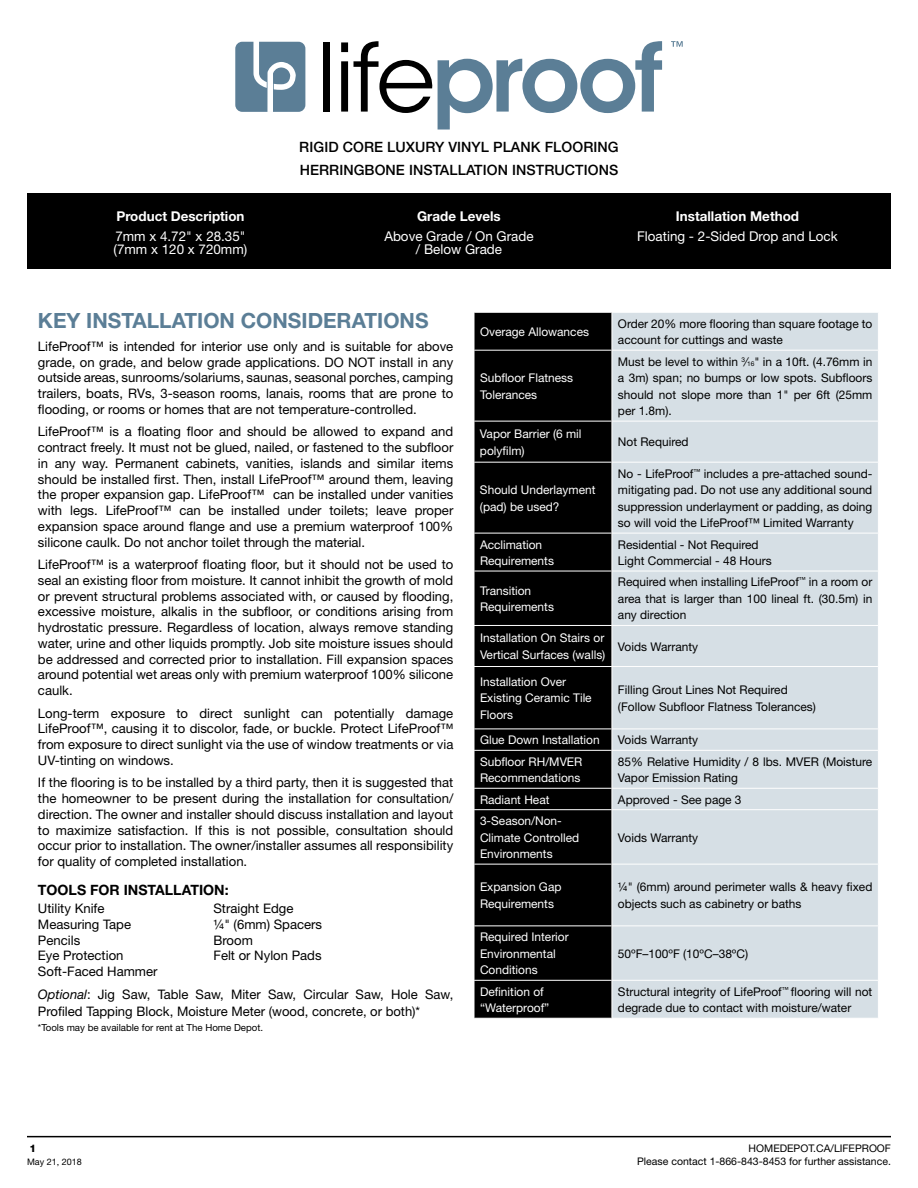
<style>
.page{position:relative;width:918px;height:1188px;background:#fff}
.page>*{position:absolute;margin:0;border:0;box-sizing:border-box;transform-origin:0 0}
.t1{font:700 21px "Helvetica Neue";color:#5b7e96}
.t2{font:500 14.25px/23.9px "Helvetica Neue";letter-spacing:.005em;color:#000}
.t3{font:700 14.25px "Helvetica Neue";color:#000}
.t4{font:13.5px/13.5px "Helvetica Neue";color:#fff}
.t5{font:700 13.5px "Helvetica Neue";color:#fff}
.t6{font:13.2px/15.8px "Helvetica Neue";color:#000;text-align:justify}
.t7{font:12px/16.5px "Helvetica Neue";color:#000}
.t8{font:12px/16.5px "Helvetica Neue";color:#fff}
.t9{font:10.5px "Helvetica Neue";color:#000}
.t10{font:800 10.5px "Helvetica Neue";color:#000}
.t11{font:9.75px "Helvetica Neue";color:#000}
.t12{font:9px "Helvetica Neue";color:#000}
.s1{font-style:italic}
.s2{font-size:6.6px}
</style>
<div class="page">
<hr style="left:27px;top:1136px;width:864px;height:1px;background:#000">
<svg style="left:671px;top:41px;width:12px;height:6px"></svg>
<svg style="left:235px;top:42px;width:70px;height:70px;background:#7794a8"></svg>
<div style="left:323px;top:42px;width:7px;height:70px;background:#000"></div>
<svg style="left:341px;top:41px;width:321px;height:89px"></svg>
<div style="left:27px;top:193px;width:864px;height:76px;background:#000"></div>
<div style="left:475px;top:313px;width:137px;height:705px;background:#000"></div>
<div style="left:613px;top:313px;width:265px;height:705px;background:#d6dfe5"></div>
<hr style="left:474px;top:350px;width:138px;height:1px;background:#fff">
<hr style="left:612px;top:350px;width:267px;height:1px;background:#fff">
<hr style="left:474px;top:421px;width:138px;height:1px;background:#fff">
<hr style="left:612px;top:421px;width:267px;height:1px;background:#fff">
<hr style="left:474px;top:462px;width:138px;height:1px;background:#fff">
<hr style="left:612px;top:462px;width:267px;height:1px;background:#fff">
<hr style="left:474px;top:533px;width:138px;height:1px;background:#fff">
<hr style="left:612px;top:533px;width:267px;height:1px;background:#fff">
<hr style="left:474px;top:571px;width:138px;height:1px;background:#fff">
<hr style="left:612px;top:571px;width:267px;height:1px;background:#fff">
<hr style="left:474px;top:625px;width:138px;height:1px;background:#fff">
<hr style="left:612px;top:625px;width:267px;height:1px;background:#fff">
<hr style="left:474px;top:666px;width:138px;height:1px;background:#fff">
<hr style="left:612px;top:666px;width:267px;height:1px;background:#fff">
<hr style="left:474px;top:729px;width:138px;height:1px;background:#fff">
<svg style="left:474px;top:729px;width:1px;height:21px"></svg>
<hr style="left:612px;top:729px;width:267px;height:1px;background:#fff">
<svg style="left:612px;top:729px;width:1px;height:21px"></svg>
<hr style="left:474px;top:750px;width:138px;height:1px;background:#fff">
<hr style="left:612px;top:750px;width:267px;height:1px;background:#fff">
<hr style="left:474px;top:788px;width:138px;height:1px;background:#fff">
<svg style="left:474px;top:789px;width:1px;height:20px"></svg>
<hr style="left:612px;top:788px;width:267px;height:1px;background:#fff">
<svg style="left:612px;top:789px;width:1px;height:20px"></svg>
<hr style="left:474px;top:809px;width:138px;height:1px;background:#fff">
<hr style="left:612px;top:809px;width:267px;height:1px;background:#fff">
<hr style="left:474px;top:864px;width:138px;height:1px;background:#fff">
<hr style="left:612px;top:864px;width:267px;height:1px;background:#fff">
<hr style="left:474px;top:925px;width:138px;height:1px;background:#fff">
<hr style="left:612px;top:925px;width:267px;height:1px;background:#fff">
<hr style="left:474px;top:980px;width:138px;height:1px;background:#fff">
<hr style="left:612px;top:980px;width:267px;height:1px;background:#fff">
<p class="t5" style="left:116px;top:207px;width:130px">Product Description</p>
<p class="t4" style="left:114px;top:229px;width:135px">7mm x 4.72" x 28.35" (7mm x 120 x 720mm)</p>
<p class="t2" style="left:299px;top:135px;width:321px">RIGID CORE LUXURY VINYL PLANK FLOORING<br>HERRINGBONE INSTALLATION INSTRUCTIONS</p>
<p class="t5" style="left:417px;top:207px;width:85px">Grade Levels</p>
<p class="t4" style="left:384px;top:229px;width:151px;text-align:center">Above Grade / On Grade / Below Grade</p>
<p class="t5" style="left:676px;top:207px;width:125px">Installation Method</p>
<p class="t4" style="left:637px;top:229px;width:202px">Floating - 2-Sided Drop and Lock</p>
<h1 class="t1" style="left:38px;top:308px;width:392px">KEY INSTALLATION CONSIDERATIONS</h1>
<p class="t6" style="left:38px;top:338px;width:417px">LifeProof™ is intended for interior use only and is suitable for above grade, on grade, and below grade applications. DO NOT install in any outside areas, sunrooms/solariums, saunas, seasonal porches, camping trailers, boats, RVs, 3-season rooms, lanais, rooms that are prone to flooding, or rooms or homes that are not temperature-controlled.</p>
<p class="t6" style="left:38px;top:424px;width:417px">LifeProof™ is a floating floor and should be allowed to expand and contract freely. It must not be glued, nailed, or fastened to the subfloor in any way. Permanent cabinets, vanities, islands and similar items should be installed first. Then, install LifeProof™ around them, leaving the proper expansion gap. LifeProof™ can be installed under vanities with legs. LifeProof™ can be installed under toilets; leave proper expansion space around flange and use a premium waterproof 100% silicone caulk. Do not anchor toilet through the material.</p>
<p class="t6" style="left:38px;top:556px;width:417px">LifeProof™ is a waterproof floating floor, but it should not be used to seal an existing floor from moisture. It cannot inhibit the growth of mold or prevent structural problems associated with, or caused by flooding, excessive moisture, alkalis in the subfloor, or conditions arising from hydrostatic pressure. Regardless of location, always remove standing water, urine and other liquids promptly. Job site moisture issues should be addressed and corrected prior to installation. Fill expansion spaces around potential wet areas only with premium waterproof 100% silicone caulk.</p>
<p class="t6" style="left:38px;top:705px;width:417px">Long-term exposure to direct sunlight can potentially damage LifeProof™, causing it to discolor, fade, or buckle. Protect LifeProof™ from exposure to direct sunlight via the use of window treatments or via UV-tinting on windows.</p>
<p class="t6" style="left:38px;top:775px;width:417px">If the flooring is to be installed by a third party, then it is suggested that the homeowner to be present during the installation for consultation/ direction. The owner and installer should discuss installation and layout to maximize satisfaction. If this is not possible, consultation should occur prior to installation. The owner/installer assumes all responsibility for quality of completed installation.</p>
<p class="t3" style="left:38px;top:881px;width:192px">TOOLS FOR INSTALLATION:</p>
<p class="t6" style="left:38px;top:900px;width:68px">Utility Knife</p>
<p class="t6" style="left:213px;top:900px;width:81px">Straight Edge</p>
<p class="t6" style="left:38px;top:916px;width:95px">Measuring Tape</p>
<p class="t6" style="left:213px;top:916px;width:110px">¼" (6mm) Spacers</p>
<p class="t6" style="left:38px;top:932px;width:44px">Pencils</p>
<p class="t6" style="left:213px;top:932px;width:41px">Broom</p>
<p class="t6" style="left:38px;top:948px;width:87px">Eye Protection</p>
<p class="t6" style="left:213px;top:948px;width:110px">Felt or Nylon Pads</p>
<p class="t6" style="left:38px;top:960px;width:417px;line-height:22.5px">Soft-Faced Hammer<br><span class="s1">Optional</span>: Jig Saw, Table Saw, Miter Saw, Circular Saw, Hole Saw,</p>
<p class="t6" style="left:38px;top:1003px;width:384px">Profiled Tapping Block, Moisture Meter (wood, concrete, or both)*</p>
<p class="t11" style="left:38px;top:1021px;width:227px">*Tools may be available for rent at The Home Depot.</p>
<p class="t8" style="left:480px;top:323px;width:111px">Overage Allowances</p>
<p class="t7" style="left:618px;top:315px;width:256px">Order 20% more flooring than square footage to account for cuttings and waste</p>
<p class="t8" style="left:480px;top:369px;width:95px">Subfloor Flatness<br>Tolerances</p>
<p class="t7" style="left:618px;top:353px;width:256px;text-align:justify">Must be level to within <sup>3</sup>⁄<span class="s2">16</span>" in a 10ft. (4.76mm in a 3m) span; no bumps or low spots. Subfloors should not slope more than 1" per 6ft (25mm per 1.8m).</p>
<p class="t8" style="left:480px;top:425px;width:103px">Vapor Barrier (6 mil polyfilm)</p>
<p class="t7" style="left:618px;top:434px;width:72px">Not Required</p>
<p class="t8" style="left:480px;top:481px;width:117px">Should Underlayment (pad) be used?</p>
<p class="t7" style="left:618px;top:465px;width:256px;text-align:justify">No - LifeProof<sup>™</sup> includes a pre-attached sound&shy;mitigating pad. Do not use any additional sound suppression underlayment or padding, as doing so will void the LifeProof™ Limited Warranty</p>
<p class="t8" style="left:480px;top:536px;width:75px">Acclimation<br>Requirements</p>
<p class="t7" style="left:618px;top:536px;width:155px">Residential - Not Required<br>Light Commercial - 48 Hours</p>
<p class="t8" style="left:480px;top:582px;width:75px">Transition<br>Requirements</p>
<p class="t7" style="left:618px;top:574px;width:256px;text-align:justify">Required when installing LifeProof<sup>™</sup> in a room or area that is larger than 100 lineal ft. (30.5m) in any direction</p>
<p class="t8" style="left:480px;top:630px;width:127px">Installation On Stairs or<br>Vertical Surfaces (walls)</p>
<p class="t7" style="left:618px;top:638px;width:82px">Voids Warranty</p>
<p class="t8" style="left:480px;top:673px;width:113px">Installation Over<br>Existing Ceramic Tile<br>Floors</p>
<p class="t7" style="left:618px;top:682px;width:200px">Filling Grout Lines Not Required (Follow Subfloor Flatness Tolerances)</p>
<p class="t8" style="left:480px;top:732px;width:121px">Glue Down Installation</p>
<p class="t7" style="left:618px;top:732px;width:82px">Voids Warranty</p>
<p class="t8" style="left:480px;top:753px;width:104px">Subfloor RH/MVER<br>Recommendations</p>
<p class="t7" style="left:618px;top:753px;width:256px">85% Relative Humidity / 8 lbs. MVER (Moisture<br>Vapor Emission Rating</p>
<p class="t8" style="left:480px;top:791px;width:71px">Radiant Heat</p>
<p class="t7" style="left:618px;top:791px;width:125px">Approved - See page 3</p>
<p class="t8" style="left:480px;top:812px;width:101px">3-Season/Non-<br>Climate Controlled<br>Environments</p>
<p class="t7" style="left:618px;top:829px;width:82px">Voids Warranty</p>
<p class="t8" style="left:480px;top:879px;width:83px">Expansion Gap<br>Requirements</p>
<p class="t7" style="left:618px;top:879px;width:256px">¼" (6mm) around perimeter walls &amp; heavy fixed objects such as cabinetry or baths</p>
<p class="t8" style="left:480px;top:929px;width:90px">Required Interior<br>Environmental<br>Conditions</p>
<p class="t7" style="left:618px;top:945px;width:132px">50ºF–100ºF (10ºC–38ºC)</p>
<p class="t8" style="left:480px;top:983px;width:71px">Definition of “Waterproof”</p>
<p class="t7" style="left:618px;top:983px;width:256px">Structural integrity of LifeProof<sup>™</sup> flooring will not degrade due to contact with moisture/water</p>
<p class="t10" style="left:30px;top:1142px;width:8px">1</p>
<p class="t9" style="left:749px;top:1142px;width:144px">HOMEDEPOT.CA/LIFEPROOF</p>
<p class="t12" style="left:27px;top:1156px;width:56px">May 21, 2018</p>
<p class="t9" style="left:637px;top:1155px;width:255px">Please contact 1-866-843-8453 for further assistance.</p>
</div>
